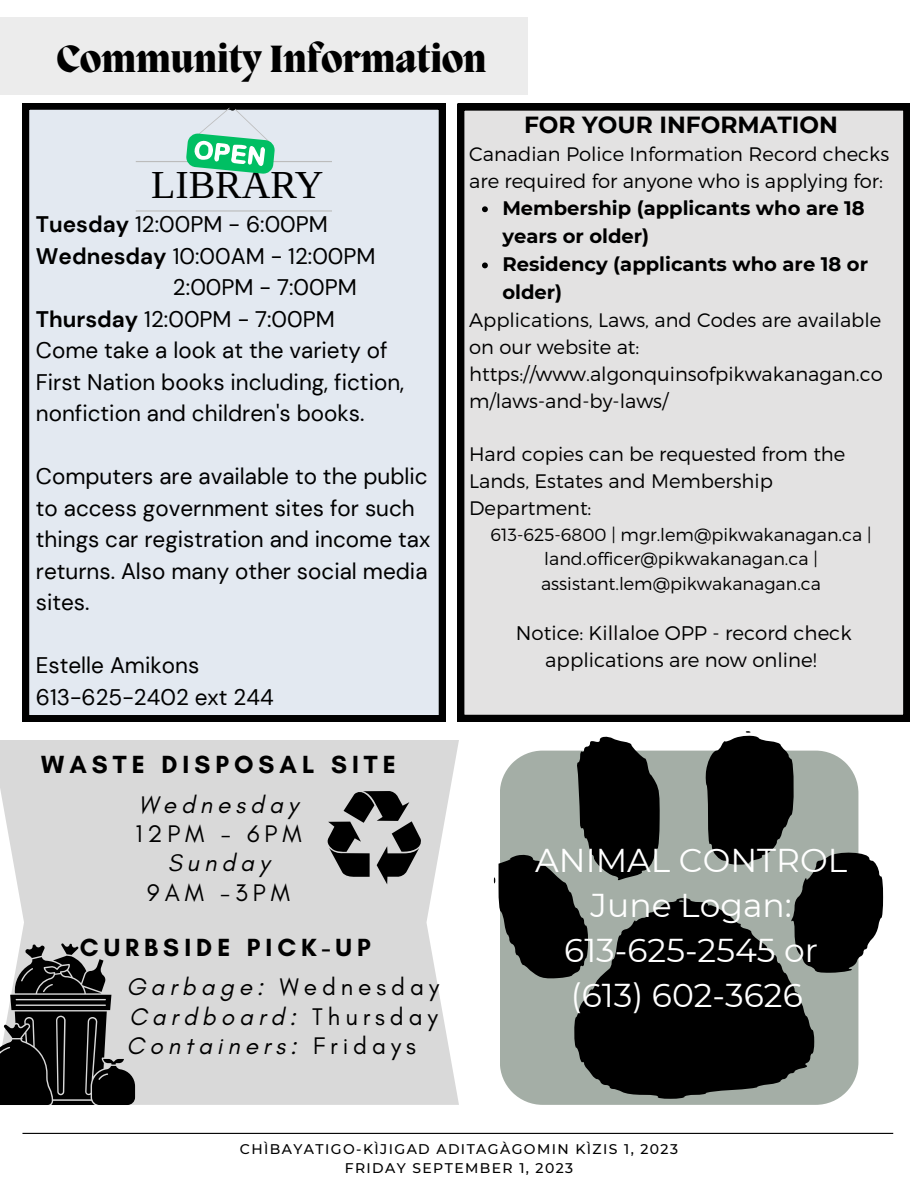
<style>
.page{position:relative;width:918px;height:1188px;background:#fff}
.page>*{position:absolute;margin:0;border:0;box-sizing:border-box;transform-origin:0 0}
.t1{font:39.6px "Liberation Serif";color:#000}
.t2{font:800 39px "Migra";color:#000}
.t3{font:33px "Montserrat";color:#fff}
.t4{font:700 25.35px "Glacial Indifference";letter-spacing:.2em;color:#000}
.t5{font:italic 24.45px "Glacial Indifference";letter-spacing:.2em;color:#000}
.t6{font:24.45px "Glacial Indifference";letter-spacing:.2em;color:#000}
.t7{font:700 23.25px "Montserrat";color:#000}
.t8{font:22.5px/31.5px "DM Sans";color:#000}
.t9{font:300 19.8px/26.8px "Montserrat";color:#000;text-align:center}
.t10{font:300 19.5px/26.8px "Montserrat";color:#000}
.t11{font:700 19.5px/28px "Montserrat";color:#000}
.t12{font:300 17.7px/24.6px "Montserrat";color:#000;text-align:center}
.t13{font:500 13.95px "Montserrat";letter-spacing:.1em;color:#000}
.s1{font-weight:700}
.s2{font-style:italic}
.s3{font-style:normal}
</style>
<div class="page">
<div style="left:0;top:18px;width:527px;height:77px;background:#ececec"></div>
<hr style="left:22px;top:1133px;width:871px;height:1px;background:#000">
<div style="left:22px;top:103px;width:423px;height:619px;background:#e3e9f1"></div>
<svg style="left:136px;top:104px;width:195px;height:108px;background:#c0d8d5"></svg>
<div style="left:458px;top:104px;width:452px;height:618px;background:#e3e2e2"></div>
<svg style="left:482px;top:206px;width:6px;height:6px"></svg>
<svg style="left:482px;top:262px;width:6px;height:6px"></svg>
<svg style="left:494px;top:731px;width:389px;height:368px;background:#5e625f"></svg>
<div style="left:0;top:740px;width:459px;height:365px;background:#d9d9d9"></div>
<svg style="left:0;top:943px;width:135px;height:162px;background:#505050"></svg>
<svg style="left:326px;top:788px;width:97px;height:96px;background:#7b7b7b"></svg>
<p class="t2" style="left:56px;top:40px;width:432px">Community Information</p>
<p class="t1" style="left:151px;top:162px;width:174px">LIBRARY</p>
<p class="t8" style="left:36px;top:209px;width:294px"><span class="s1">Tuesday</span> 12:00PM - 6:00PM</p>
<p class="t8" style="left:36px;top:240px;width:341px"><span class="s1">Wednesday</span> 10:00AM - 12:00PM</p>
<p class="t8" style="left:173px;top:272px;width:185px">2:00PM - 7:00PM</p>
<p class="t8" style="left:36px;top:303px;width:301px"><span class="s1">Thursday</span> 12:00PM - 7:00PM</p>
<p class="t8" style="left:36px;top:335px;width:370px">Come take a look at the variety of<br>First Nation books including, fiction, nonfiction and children's books.</p>
<p class="t8" style="left:36px;top:461px;width:396px">Computers are available to the public to access government sites for such things car registration and income tax returns. Also many other social media sites.</p>
<p class="t8" style="left:36px;top:650px;width:165px">Estelle Amikons</p>
<p class="t8" style="left:36px;top:681px;width:239px">613-625-2402 ext 244</p>
<p class="t4" style="left:41px;top:749px;width:356px">WASTE DISPOSAL SITE</p>
<p class="t5" style="left:139px;top:790px;width:161px">Wednesday</p>
<p class="t6" style="left:136px;top:819px;width:168px">12PM - 6PM</p>
<p class="t5" style="left:168px;top:848px;width:103px">Sunday</p>
<p class="t6" style="left:147px;top:877px;width:144px">9AM -3PM</p>
<p class="t4" style="left:80px;top:932px;width:292px">CURBSIDE PICK-UP</p>
<p class="t6" style="left:126px;top:972px;width:315px"><span class="s2">Garbage:</span> Wednesday</p>
<p class="t5" style="left:129px;top:1001px;width:310px">Cardboard: <span class="s3">Thursday</span></p>
<p class="t5" style="left:127px;top:1031px;width:291px">Containers: <span class="s3">Fridays</span></p>
<p class="t7" style="left:524px;top:110px;width:315px">FOR YOUR INFORMATION</p>
<p class="t10" style="left:469px;top:139px;width:422px">Canadian Police Information Record checks are required for anyone who is applying for:</p>
<p class="t11" style="left:502px;top:194px;width:364px">Membership (applicants who are 18 years or older)</p>
<p class="t11" style="left:502px;top:250px;width:367px">Residency (applicants who are 18 or older)</p>
<p class="t10" style="left:469px;top:305px;width:414px">Applications, Laws, and Codes are available on our website at:</p>
<p class="t10" style="left:469px;top:359px;width:415px">https://www.algonquinsofpikwakanagan.co m/laws-and-by-laws/</p>
<p class="t10" style="left:469px;top:440px;width:378px">Hard copies can be requested from the<br>Lands, Estates and Membership<br>Department:</p>
<p class="t12" style="left:491px;top:521px;width:382px">613-625-6800 | mgr.lem@pikwakanagan.ca | land.officer@pikwakanagan.ca | assistant.lem@pikwakanagan.ca</p>
<p class="t9" style="left:516px;top:619px;width:337px">Notice: Killaloe OPP - record check applications are now online!</p>
<p class="t3" style="left:535px;top:840px;width:313px">ANIMAL CONTROL</p>
<p class="t3" style="left:591px;top:885px;width:203px">June Logan:</p>
<p class="t3" style="left:564px;top:930px;width:255px">613-625-2545 or</p>
<p class="t3" style="left:571px;top:975px;width:233px">(613) 602-3626</p>
<p class="t13" style="left:240px;top:1141px;width:440px">CHÌBAYATIGO-KÌJIGAD ADITAGÀGOMIN KÌZIS 1, 2023</p>
<p class="t13" style="left:345px;top:1160px;width:230px">FRIDAY SEPTEMBER 1, 2023</p>
</div>
